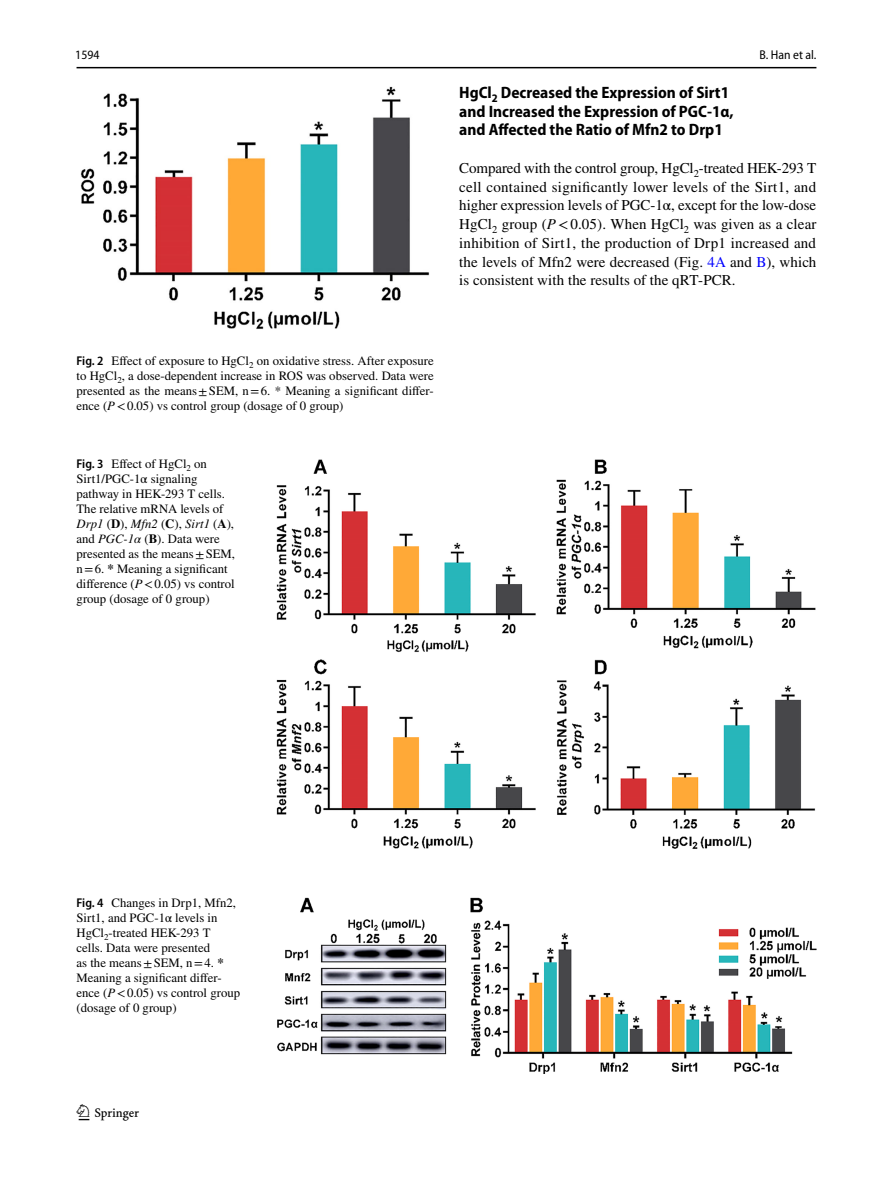
<style>
.page{position:relative;width:893px;height:1187px;background:#fff}
.page>*{position:absolute;margin:0;border:0;box-sizing:border-box;transform-origin:0 0}
.t1{font:22.5px "Springnew Regular 2";color:#000}
.t2{font:700 semi-condensed 16.5px/18.8px "Myriad Pro";color:#000}
.t3{font:15px/18.8px "STIX";letter-spacing:.005em;color:#000;text-align:justify}
.t4{font:12.75px/15px "STIX";color:#000}
.t5{font:12.75px "Myriad Pro Semi Cn 2";color:#000}
.t6{font:semi-condensed 12.75px "Myriad Pro";color:#000}
.s1{font-style:italic}
.s2{color:#00f}
.s3{font-family:"Myriad Pro";font-weight:600;font-stretch:semi-condensed}
.s4{font-weight:700}
</style>
<div class="page">
<hr style="left:77px;top:67px;width:739px;height:1px;background:#000">
<img style="left:81px;top:87px;width:348px;height:242px">
<img style="left:276px;top:459px;width:540px;height:390px">
<img style="left:277px;top:897px;width:539px;height:176px">
<p class="t6" style="left:75px;top:48px;width:26px">1594</p>
<p class="t5" style="left:759px;top:48px;width:58px">B. Han et al.</p>
<p class="t2" style="left:459px;top:83px;width:276px">HgCl<sub>2</sub> Decreased the Expression of Sirt1 and Increased the Expression of PGC‑1α, and Affected the Ratio of Mfn2 to Drp1</p>
<p class="t3" style="left:459px;top:159px;width:359px">Compared with the control group, HgCl<sub>2</sub>-treated HEK-293 T cell contained significantly lower levels of the Sirt1, and higher expression levels of PGC-1α, except for the low-dose HgCl<sub>2</sub> group (<span class="s1">P</span>&lt;0.05). When HgCl<sub>2</sub> was given as a clear inhibition of Sirt1, the production of Drp1 increased and the levels of Mfn2 were decreased (Fig. <span class="s2">4A</span> and <span class="s2">B</span>), which is consistent with the results of the qRT-PCR.</p>
<p class="t4" style="left:77px;top:354px;width:359px;text-align:justify"><span class="s3">Fig. 2</span> Effect of exposure to HgCl<sub>2</sub> on oxidative stress. After exposure to HgCl<sub>2</sub>, a dose-dependent increase in ROS was observed. Data were presented as the means±SEM, n=6. * Meaning a significant differ&shy;ence (<span class="s1">P</span>&lt;0.05) vs control group (dosage of 0 group)</p>
<p class="t4" style="left:77px;top:457px;width:160px"><span class="s3">Fig. 3</span> Effect of HgCl<sub>2</sub> on<br>Sirt1/PGC-1α signaling pathway in HEK-293 T cells.<br>The relative mRNA levels of<br><span class="s1">Drp1</span> (<span class="s4">D</span>), <span class="s1">Mfn2</span> (<span class="s4">C</span>), <span class="s1">Sirt1</span> (<span class="s4">A</span>), and <span class="s1">PGC-1α</span> (<span class="s4">B</span>). Data were presented as the means±SEM, n=6. <span class="s4">*</span> Meaning a significant difference (<span class="s1">P</span>&lt;0.05) vs control group (dosage of 0 group)</p>
<p class="t4" style="left:77px;top:895px;width:165px"><span class="s3">Fig. 4</span> Changes in Drp1, Mfn2,<br>Sirt1, and PGC-1α levels in<br>HgCl<sub>2</sub>-treated HEK-293 T cells. Data were presented<br>as the means±SEM, n=4. <span class="s4">*<br></span>Meaning a significant differ&shy;ence (<span class="s1">P</span>&lt;0.05) vs control group (dosage of 0 group)</p>
<h1 class="t1" style="left:79px;top:1104px;width:62px">1 3</h1>
</div>
